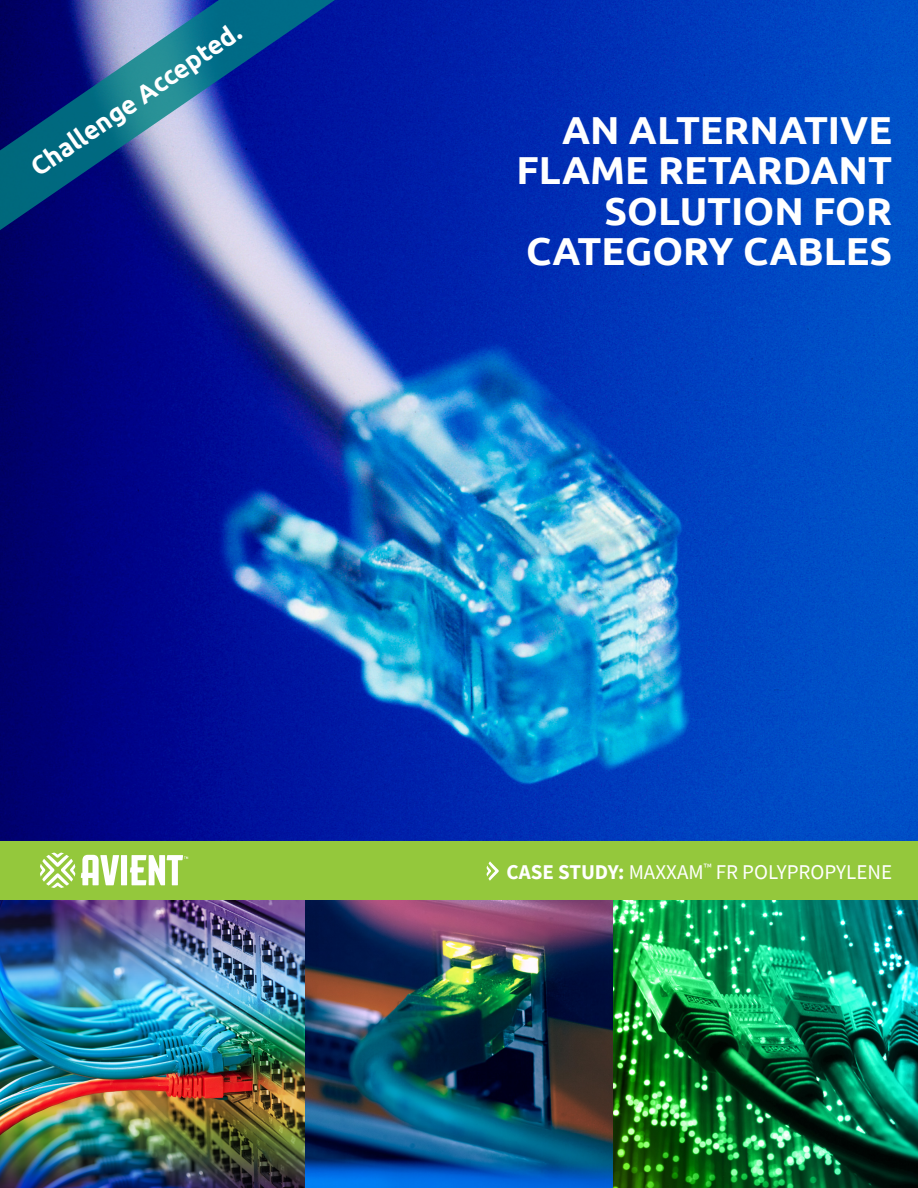
<style>
.page{position:relative;width:918px;height:1188px;background:#fff}
.page>*{position:absolute;margin:0;border:0;box-sizing:border-box;transform-origin:0 0}
.t1{font:700 39px/40.5px "Ubuntu";color:#fff;text-align:right}
.t2{font:700 25.65px "Ubuntu";color:#fff}
.t3{font:21px "Source Sans Pro";color:#fff}
.s1{font-weight:700}
</style>
<div class="page">
<img style="left:0;top:899px;width:918px;height:289px">
<img style="left:0;top:0;width:918px;height:841px">
<div style="left:0;top:841px;width:918px;height:58px;background:#94c83c"></div>
<svg style="left:0;top:0;width:364px;height:251px;background:#27489b"></svg>
<svg style="left:40px;top:853px;width:148px;height:35px"></svg>
<svg style="left:487px;top:861px;width:12px;height:20px"></svg>
<p class="t2" style="left:24px;top:156px;width:250px;rotate:-34deg">Challenge Accepted.</p>
<p class="t1" style="left:517px;top:109px;width:377px">AN ALTERNATIVE<br>FLAME RETARDANT<br>SOLUTION FOR<br>CATEGORY CABLES</p>
<p class="t3" style="left:506px;top:858px;width:387px"><span class="s1">CASE STUDY:</span> MAXXAM<sup>™</sup> FR POLYPROPYLENE</p>
</div>
